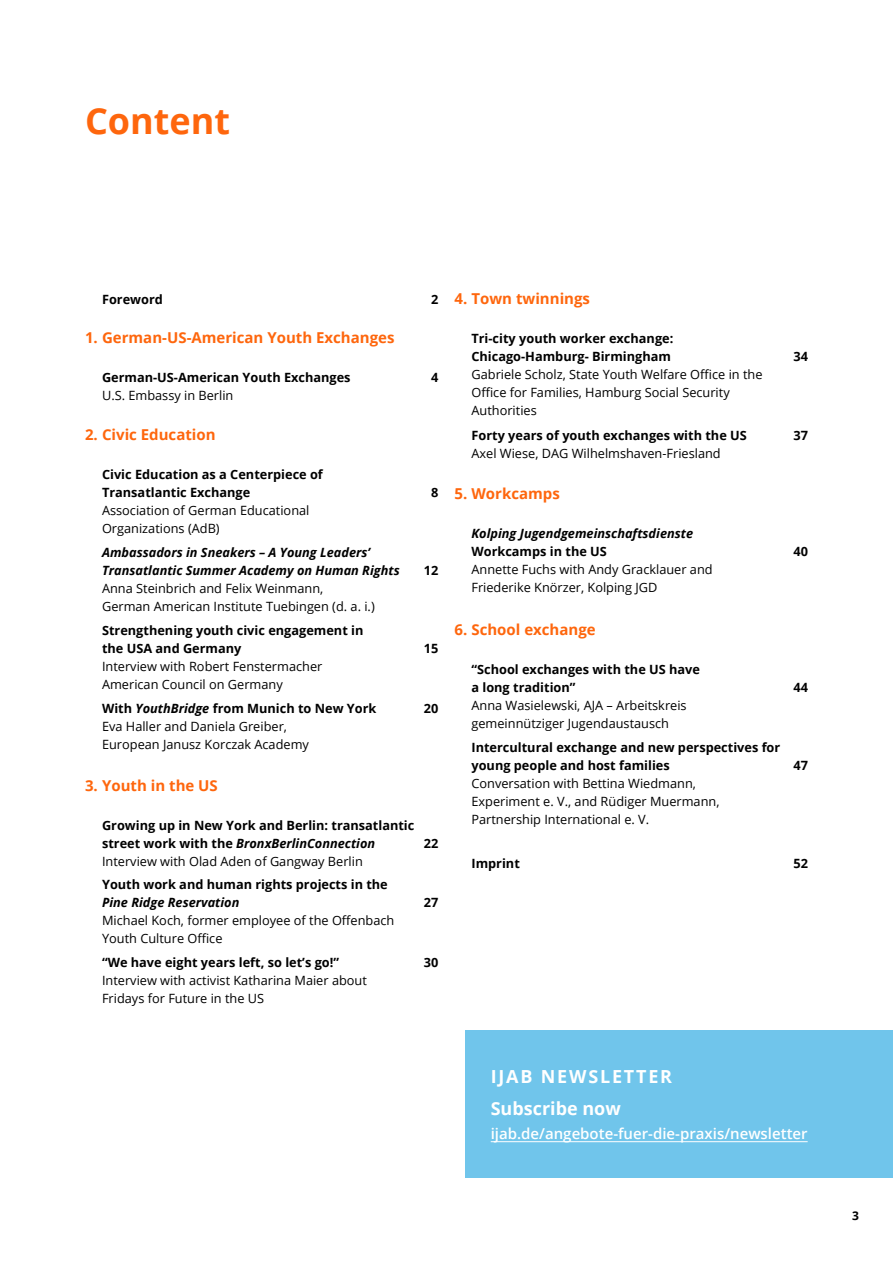
<style>
.page{position:relative;width:893px;height:1263px;background:#fff}
.page>*{position:absolute;margin:0;border:0;box-sizing:border-box;transform-origin:0 0}
.t1{font:700 36px "Open Sans";color:#fe660d}
.t2{font:700 18px "Open Sans";letter-spacing:.1em;color:#fff}
.t3{font:700 18px "Open Sans";color:#fff}
.t4{font:700 15px "Open Sans";color:#fe660d}
.t5{font:600 15px "Open Sans";color:#fff}
.Inhaltsverzeichnis{font:12.75px/18px "Open Sans";color:#000}
.Inhaltsverzeichnis-2{font:700 12.75px/18px "Open Sans";color:#000}
.Inhaltsverzeichnis-3{font:italic 700 12.75px/18px "Open Sans";color:#000}
.t6{font:700 12px "Open Sans";color:#000}
.s1{font-style:italic}
.s2{font-style:normal}
</style>
<div class="page">
<div style="left:465px;top:1031px;width:428px;height:147px;background:#70c5eb"></div>
<hr style="left:491px;top:1141px;width:317px;height:1px;background:#fff">
<h2 class="t1" style="left:85px;top:95px;width:147px">Content</h2>
<p class="Inhaltsverzeichnis-2" style="left:102px;top:290px;width:62px">Foreword</p>
<p class="Inhaltsverzeichnis-2" style="left:431px;top:290px;width:9px">2</p>
<p class="t4" style="left:85px;top:326px;width:311px">1. German-US-American Youth Exchanges</p>
<p class="Inhaltsverzeichnis-2" style="left:102px;top:368px;width:250px">German-US-American Youth Exchanges</p>
<p class="Inhaltsverzeichnis-2" style="left:431px;top:368px;width:9px">4</p>
<p class="Inhaltsverzeichnis" style="left:102px;top:386px;width:133px">U.S. Embassy in Berlin</p>
<p class="t4" style="left:85px;top:424px;width:132px">2. Civic Education</p>
<p class="Inhaltsverzeichnis-2" style="left:102px;top:465px;width:222px">Civic Education as a Centerpiece of<br>Transatlantic Exchange</p>
<p class="Inhaltsverzeichnis-2" style="left:431px;top:483px;width:9px">8</p>
<p class="Inhaltsverzeichnis" style="left:102px;top:501px;width:209px">Association of German Educational<br>Organizations (AdB)</p>
<p class="Inhaltsverzeichnis-3" style="left:102px;top:543px;width:299px">Ambassadors in Sneakers – A Young Leaders’<br>Transatlantic Summer Academy on Human Rights</p>
<p class="Inhaltsverzeichnis" style="left:102px;top:579px;width:274px">Anna Steinbrich and Felix Weinmann,<br>German American Institute Tuebingen (d. a. i.)</p>
<p class="Inhaltsverzeichnis-2" style="left:102px;top:621px;width:263px">Strengthening youth civic engagement in the USA and Germany</p>
<p class="Inhaltsverzeichnis-2" style="left:424px;top:561px;width:16px">12</p>
<p class="Inhaltsverzeichnis-2" style="left:424px;top:639px;width:16px">15</p>
<p class="Inhaltsverzeichnis" style="left:102px;top:657px;width:222px">Interview with Robert Fenstermacher<br>American Council on Germany</p>
<p class="Inhaltsverzeichnis-2" style="left:102px;top:699px;width:276px">With <span class="s1">YouthBridge</span> from Munich to New York</p>
<p class="Inhaltsverzeichnis-2" style="left:424px;top:699px;width:16px">20</p>
<p class="Inhaltsverzeichnis" style="left:102px;top:717px;width:208px">Eva Haller and Daniela Greiber,<br>European Janusz Korczak Academy</p>
<p class="t4" style="left:85px;top:775px;width:134px">3. Youth in the US</p>
<p class="Inhaltsverzeichnis-2" style="left:102px;top:816px;width:314px">Growing up in New York and Berlin: transatlantic street work with the <span class="s1">BronxBerlinConnection</span></p>
<p class="Inhaltsverzeichnis-2" style="left:424px;top:834px;width:16px">22</p>
<p class="Inhaltsverzeichnis" style="left:102px;top:852px;width:262px">Interview with Olad Aden of Gangway Berlin</p>
<p class="Inhaltsverzeichnis-2" style="left:102px;top:875px;width:287px">Youth work and human rights projects in the<br><span class="s1">Pine Ridge Reservation</span></p>
<p class="Inhaltsverzeichnis-2" style="left:424px;top:893px;width:16px">27</p>
<p class="Inhaltsverzeichnis" style="left:102px;top:911px;width:294px">Michael Koch, former employee of the Offenbach<br>Youth Culture Office</p>
<p class="Inhaltsverzeichnis-2" style="left:102px;top:953px;width:239px">“We have eight years left, so let’s go!”</p>
<p class="Inhaltsverzeichnis-2" style="left:424px;top:953px;width:16px">30</p>
<p class="Inhaltsverzeichnis" style="left:102px;top:971px;width:266px">Interview with activist Katharina Maier about<br>Fridays for Future in the US</p>
<p class="t4" style="left:454px;top:287px;width:137px">4. Town twinnings</p>
<p class="Inhaltsverzeichnis-2" style="left:471px;top:329px;width:203px">Tri-city youth worker exchange:<br>Chicago-Hamburg- Birmingham</p>
<p class="Inhaltsverzeichnis-2" style="left:793px;top:347px;width:16px">34</p>
<p class="Inhaltsverzeichnis" style="left:471px;top:365px;width:293px">Gabriele Scholz, State Youth Welfare Office in the<br>Office for Families, Hamburg Social Security<br>Authorities</p>
<p class="Inhaltsverzeichnis-2" style="left:471px;top:426px;width:277px">Forty years of youth exchanges with the US</p>
<p class="Inhaltsverzeichnis-2" style="left:793px;top:426px;width:16px">37</p>
<p class="Inhaltsverzeichnis" style="left:471px;top:444px;width:251px">Axel Wiese, DAG Wilhelmshaven-Friesland</p>
<p class="t4" style="left:454px;top:482px;width:107px">5. Workcamps</p>
<p class="Inhaltsverzeichnis-3" style="left:471px;top:524px;width:223px">Kolping Jugendgemeinschaftsdienste<br><span class="s2">Workcamps in the US</span></p>
<p class="Inhaltsverzeichnis-2" style="left:793px;top:542px;width:16px">40</p>
<p class="Inhaltsverzeichnis" style="left:471px;top:560px;width:243px">Annette Fuchs with Andy Gracklauer and<br>Friederike Knörzer, Kolping JGD</p>
<p class="t4" style="left:454px;top:619px;width:143px">6. School exchange</p>
<p class="Inhaltsverzeichnis-2" style="left:471px;top:660px;width:230px">“School exchanges with the US have a long tradition”</p>
<p class="Inhaltsverzeichnis" style="left:471px;top:696px;width:217px">Anna Wasielewski, AJA – Arbeitskreis gemeinnütziger Jugendaustausch</p>
<p class="Inhaltsverzeichnis-2" style="left:471px;top:738px;width:310px">Intercultural exchange and new perspectives for young people and host families</p>
<p class="Inhaltsverzeichnis-2" style="left:793px;top:678px;width:16px">44</p>
<p class="Inhaltsverzeichnis-2" style="left:793px;top:756px;width:16px">47</p>
<p class="Inhaltsverzeichnis" style="left:471px;top:774px;width:249px">Conversation with Bettina Wiedmann,<br>Experiment e. V., and Rüdiger Muermann,<br>Partnership International e. V.</p>
<p class="Inhaltsverzeichnis-2" style="left:471px;top:854px;width:50px">Imprint</p>
<p class="Inhaltsverzeichnis-2" style="left:793px;top:854px;width:16px">52</p>
<h3 class="t2" style="left:491px;top:1064px;width:183px">IJAB NEWSLETTER</h3>
<h3 class="t3" style="left:491px;top:1096px;width:132px">Subscribe now</h3>
<h3 class="t5" style="left:491px;top:1124px;width:318px">ijab.de/angebote-fuer-die-praxis/newsletter</h3>
<p class="t6" style="left:852px;top:1207px;width:8px">3</p>
</div>
